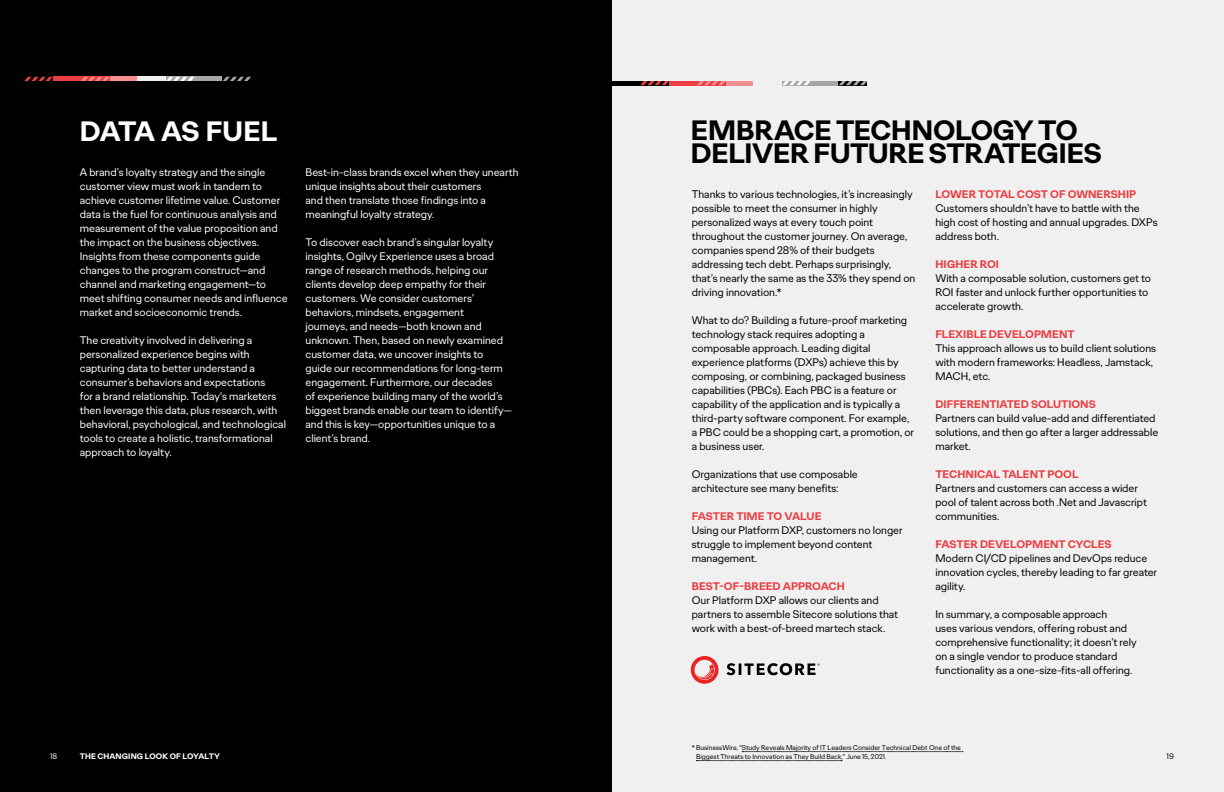
<style>
.page{position:relative;width:1224px;height:792px;background:#fff}
.page>*{position:absolute;margin:0;border:0;box-sizing:border-box;transform-origin:0 0}
.Title_All_Caps{font:700 28px/22.4px "Ogilvy Sans";letter-spacing:-.01em;color:#000}
.Text__body_copy{font:700 28px "Ogilvy Sans";letter-spacing:-.015em;color:#fff}
.t1{font:11px/14px "Ogilvy Sans";color:#000}
.Text__body_copy-2{font:11px/14px "Ogilvy Sans";color:#fff}
.t2{font:700 11px "Ogilvy Sans";letter-spacing:-.005em;color:#eb3f43}
.Folio{font:700 8px "Ogilvy Sans";letter-spacing:.01em;color:#fff}
.Folio-2{font:8px "Ogilvy Sans";color:#fff}
.Folio-3{font:8px "Ogilvy Sans";color:#000}
.t3{font:7px/9px "Ogilvy Sans";color:#000}
</style>
<div class="page">
<div style="left:0;top:0;width:612px;height:792px;background:#000"></div>
<div style="left:612px;top:0;width:612px;height:792px;background:#f1f0f0"></div>
<hr style="left:53px;top:77px;width:28px;height:4px;background:#eb3f43">
<hr style="left:194px;top:77px;width:29px;height:4px;background:#a6a6a8">
<hr style="left:109px;top:77px;width:29px;height:4px;background:#f58e8f">
<hr style="left:138px;top:77px;width:28px;height:4px;background:#f1f0f0">
<svg style="left:81px;top:77px;width:28px;height:4px"></svg>
<svg style="left:24px;top:77px;width:29px;height:4px"></svg>
<svg style="left:223px;top:77px;width:28px;height:4px"></svg>
<svg style="left:166px;top:77px;width:28px;height:4px"></svg>
<svg style="left:742px;top:751px;width:221px;height:1px"></svg>
<svg style="left:696px;top:760px;width:146px;height:1px"></svg>
<hr style="left:669px;top:81px;width:28px;height:4px;background:#eb3f43">
<hr style="left:612px;top:81px;width:28px;height:4px;background:#000">
<hr style="left:810px;top:81px;width:29px;height:4px;background:#a6a6a8">
<hr style="left:725px;top:81px;width:29px;height:4px;background:#f58e8f">
<svg style="left:697px;top:81px;width:28px;height:4px"></svg>
<svg style="left:640px;top:81px;width:29px;height:4px"></svg>
<svg style="left:839px;top:81px;width:28px;height:4px"></svg>
<svg style="left:782px;top:81px;width:28px;height:4px"></svg>
<svg style="left:691px;top:656px;width:28px;height:28px"></svg>
<svg style="left:726px;top:663px;width:94px;height:12px"></svg>
<p class="Text__body_copy" style="left:80px;top:113px;width:199px">DATA AS FUEL</p>
<p class="Title_All_Caps" style="left:691px;top:119px;width:413px">EMBRACE TECHNOLOGY TO<br>DELIVER FUTURE STRATEGIES</p>
<p class="t1" style="left:692px;top:187px;width:225px">Thanks to various technologies, it’s increasingly possible to meet the consumer in highly personalized ways at every touch point throughout the customer journey. On average, companies spend 28% of their budgets addressing tech debt. Perhaps surprisingly, that’s nearly the same as the 33% they spend on driving innovation.*</p>
<p class="t1" style="left:692px;top:313px;width:224px">What to do? Building a future-proof marketing technology stack requires adopting a composable approach. Leading digital experience platforms (DXPs) achieve this by composing, or combining, packaged business capabilities (PBCs). Each PBC is a feature or capability of the application and is typically a third-party software component. For example, a PBC could be a shopping cart, a promotion, or a business user.</p>
<p class="t1" style="left:692px;top:467px;width:168px">Organizations that use composable architecture see many benefits:</p>
<p class="t2" style="left:692px;top:509px;width:131px">FASTER TIME TO VALUE</p>
<p class="t1" style="left:692px;top:523px;width:212px">Using our Platform DXP, customers no longer struggle to implement beyond content management.</p>
<p class="t2" style="left:692px;top:579px;width:155px">BEST-OF-BREED APPROACH</p>
<p class="t1" style="left:692px;top:593px;width:208px">Our Platform DXP allows our clients and partners to assemble Sitecore solutions that work with a best-of-breed martech stack.</p>
<p class="Text__body_copy-2" style="left:80px;top:165px;width:209px">A brand’s loyalty strategy and the single customer view must work in tandem to achieve customer lifetime value. Customer data is the fuel for continuous analysis and measurement of the value proposition and the impact on the business objectives.<br>Insights from these components guide changes to the program construct—and channel and marketing engagement—to meet shifting consumer needs and influence market and socioeconomic trends.</p>
<p class="Text__body_copy-2" style="left:80px;top:333px;width:208px">The creativity involved in delivering a personalized experience begins with capturing data to better understand a consumer’s behaviors and expectations<br>for a brand relationship. Today's marketers then leverage this data, plus research, with behavioral, psychological, and technological tools to create a holistic, transformational approach to loyalty.</p>
<p class="Text__body_copy-2" style="left:305px;top:165px;width:215px">Best-in-class brands excel when they unearth unique insights about their customers<br>and then translate those findings into a meaningful loyalty strategy.</p>
<p class="Text__body_copy-2" style="left:305px;top:235px;width:208px">To discover each brand’s singular loyalty insights, Ogilvy Experience uses a broad range of research methods, helping our clients develop deep empathy for their customers. We consider customers’ behaviors, mindsets, engagement<br>journeys, and needs—both known and unknown. Then, based on newly examined customer data, we uncover insights to guide our recommendations for long-term engagement. Furthermore, our decades<br>of experience building many of the world’s biggest brands enable our team to identify— and this is key—opportunities unique to a client’s brand.</p>
<p class="t2" style="left:935px;top:187px;width:203px">LOWER TOTAL COST OF OWNERSHIP</p>
<p class="t1" style="left:935px;top:201px;width:224px">Customers shouldn’t have to battle with the high cost of hosting and annual upgrades. DXPs address both.</p>
<p class="t2" style="left:935px;top:257px;width:65px">HIGHER ROI</p>
<p class="t1" style="left:935px;top:271px;width:217px">With a composable solution, customers get to<br>ROI faster and unlock further opportunities to accelerate growth.</p>
<p class="t2" style="left:935px;top:327px;width:141px">FLEXIBLE DEVELOPMENT</p>
<p class="t1" style="left:935px;top:341px;width:222px">This approach allows us to build client solutions with modern frameworks: Headless, Jamstack,<br>MACH, etc.</p>
<p class="t2" style="left:935px;top:397px;width:162px">DIFFERENTIATED SOLUTIONS</p>
<p class="t1" style="left:935px;top:411px;width:225px">Partners can build value-add and differentiated solutions, and then go after a larger addressable market.</p>
<p class="t2" style="left:935px;top:467px;width:145px">TECHNICAL TALENT POOL</p>
<p class="t1" style="left:935px;top:481px;width:213px">Partners and customers can access a wider pool of talent across both .Net and Javascript communities.</p>
<p class="t2" style="left:935px;top:537px;width:178px">FASTER DEVELOPMENT CYCLES</p>
<p class="t1" style="left:935px;top:551px;width:223px">Modern CI/CD pipelines and DevOps reduce innovation cycles, thereby leading to far greater agility.</p>
<p class="t1" style="left:935px;top:607px;width:203px">In summary, a composable approach<br>uses various vendors, offering robust and comprehensive functionality; it doesn’t rely on a single vendor to produce standard functionality as a one-size-fits-all offering.</p>
<p class="Folio-2" style="left:50px;top:751px;width:9px">18</p>
<p class="Folio" style="left:80px;top:751px;width:142px">THE CHANGING LOOK OF LOYALTY</p>
<p class="t3" style="left:696px;top:743px;width:266px;text-indent:-4px">* BusinessWire, "Study Reveals Majority of IT Leaders Consider Technical Debt One of the<br>Biggest Threats to Innovation as They Build Back," June 15, 2021.</p>
<p class="Folio-3" style="left:1167px;top:751px;width:9px">19</p>
</div>
